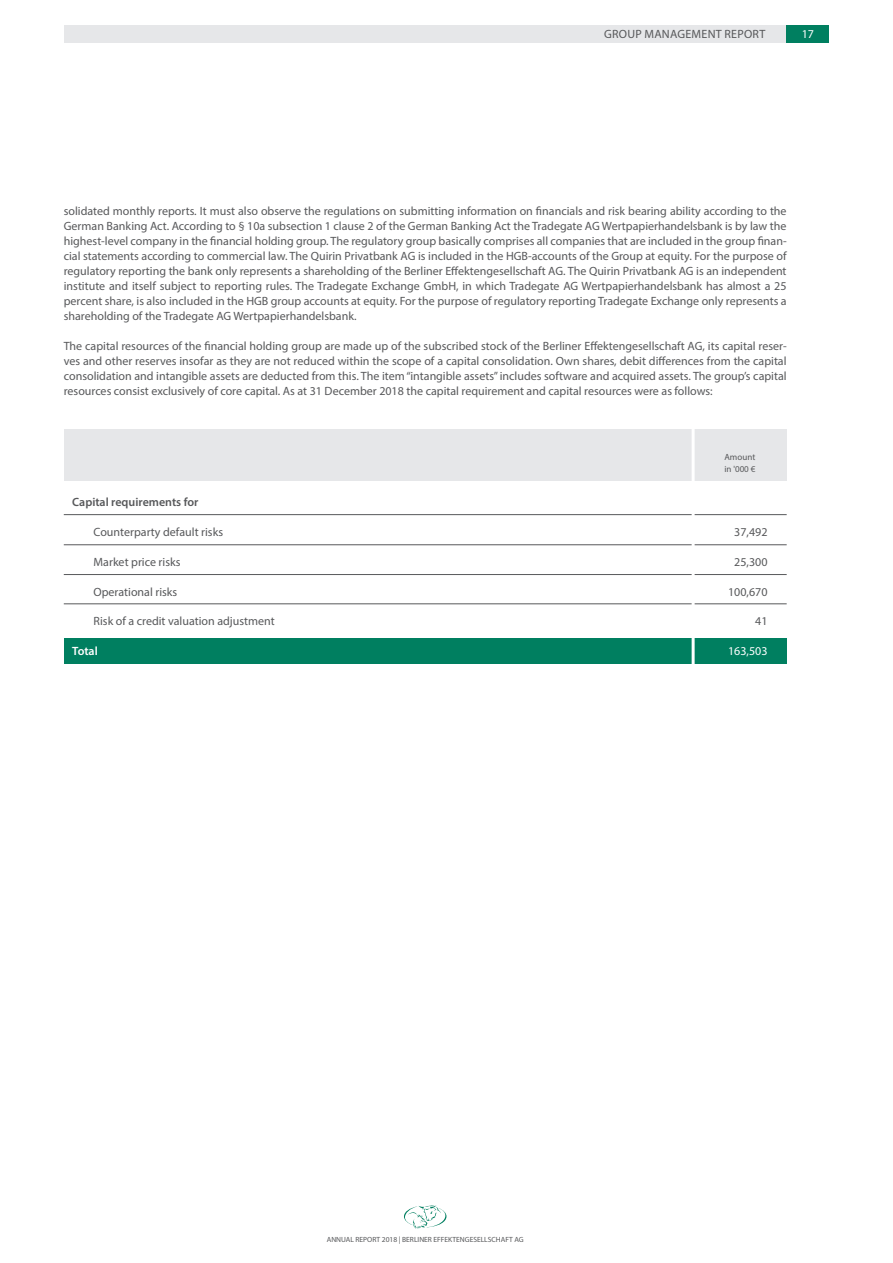
<style>
.page{position:relative;width:893px;height:1263px;background:#fff}
.page>*{position:absolute;margin:0;border:0;box-sizing:border-box;transform-origin:0 0}
.t1{font:12px/15px "Myriad Pro";color:#57585a;text-align:justify}
.t2{font:600 12px "Myriad Pro";color:#57585a}
.t3{font:12px "Myriad Pro";letter-spacing:.02em;color:#57585a}
.t4{font:12px "Myriad Pro";color:#fff}
.t5{font:600 12px "Myriad Pro";color:#fff}
.t6{font:9px/12px "Myriad Pro";color:#57585a}
.t7{font:7.5px "Myriad Pro";color:#57585a}
</style>
<div class="page">
<div style="left:64px;top:26px;width:723px;height:17px;background:#e6e7e9"></div>
<div style="left:787px;top:26px;width:42px;height:17px;background:#007f60"></div>
<svg style="left:404px;top:1205px;width:42px;height:24px"></svg>
<div style="left:64px;top:429px;width:723px;height:51px;background:#e6e7e9"></div>
<div style="left:64px;top:639px;width:723px;height:25px;background:#007f60"></div>
<hr style="left:64px;top:574px;width:723px;height:1px;background:#57585a">
<hr style="left:64px;top:603px;width:723px;height:1px;background:#57585a">
<hr style="left:64px;top:514px;width:723px;height:1px;background:#57585a">
<hr style="left:64px;top:544px;width:723px;height:1px;background:#57585a">
<hr style="left:692px;top:402px;width:3px;height:276px;background:#fff">
<p class="t3" style="left:604px;top:27px;width:163px">GROUP MANAGEMENT REPORT</p>
<p class="t4" style="left:802px;top:27px;width:14px">17</p>
<p class="t1" style="left:64px;top:204px;width:724px">solidated monthly reports. It must also observe the regulations on submitting information on financials and risk bearing ability according to the German Banking Act. According to § 10a subsection 1 clause 2 of the German Banking Act the Tradegate AG Wertpapierhandelsbank is by law the highest-level company in the financial holding group. The regulatory group basically comprises all companies that are included in the group finan&shy;cial statements according to commercial law. The Quirin Privatbank AG is included in the HGB-accounts of the Group at equity. For the purpose of regulatory reporting the bank only represents a shareholding of the Berliner Effektengesellschaft AG. The Quirin Privatbank AG is an independent institute and itself subject to reporting rules. The Tradegate Exchange GmbH, in which Tradegate AG Wertpapierhandelsbank has almost a 25 percent share, is also included in the HGB group accounts at equity. For the purpose of regulatory reporting Tradegate Exchange only represents a shareholding of the Tradegate AG Wertpapierhandelsbank.</p>
<p class="t1" style="left:64px;top:339px;width:724px">The capital resources of the financial holding group are made up of the subscribed stock of the Berliner Effektengesellschaft AG, its capital reser&shy;ves and other reserves insofar as they are not reduced within the scope of a capital consolidation. Own shares, debit differences from the capital consolidation and intangible assets are deducted from this. The item “intangible assets” includes software and acquired assets. The group’s capital resources consist exclusively of core capital. As at 31 December 2018 the capital requirement and capital resources were as follows:</p>
<p class="t2" style="left:72px;top:494px;width:128px">Capital requirements for</p>
<p class="t1" style="left:94px;top:524px;width:131px">Counterparty default risks</p>
<p class="t1" style="left:94px;top:554px;width:89px">Market price risks</p>
<p class="t1" style="left:94px;top:584px;width:85px">Operational risks</p>
<p class="t1" style="left:94px;top:614px;width:183px">Risk of a credit valuation adjustment</p>
<p class="t5" style="left:72px;top:643px;width:27px">Total</p>
<p class="t6" style="left:724px;top:451px;width:33px">Amount in '000 €</p>
<p class="t1" style="left:734px;top:524px;width:35px">37,492</p>
<p class="t1" style="left:734px;top:554px;width:35px">25,300</p>
<p class="t1" style="left:728px;top:584px;width:41px">100,670</p>
<p class="t1" style="left:755px;top:613px;width:14px">41</p>
<p class="t4" style="left:728px;top:644px;width:41px">163,503</p>
<p class="t7" style="left:327px;top:1235px;width:198px">ANNUAL REPORT 2018 | BERLINER EFFEKTENGESELLSCHAFT AG</p>
</div>
